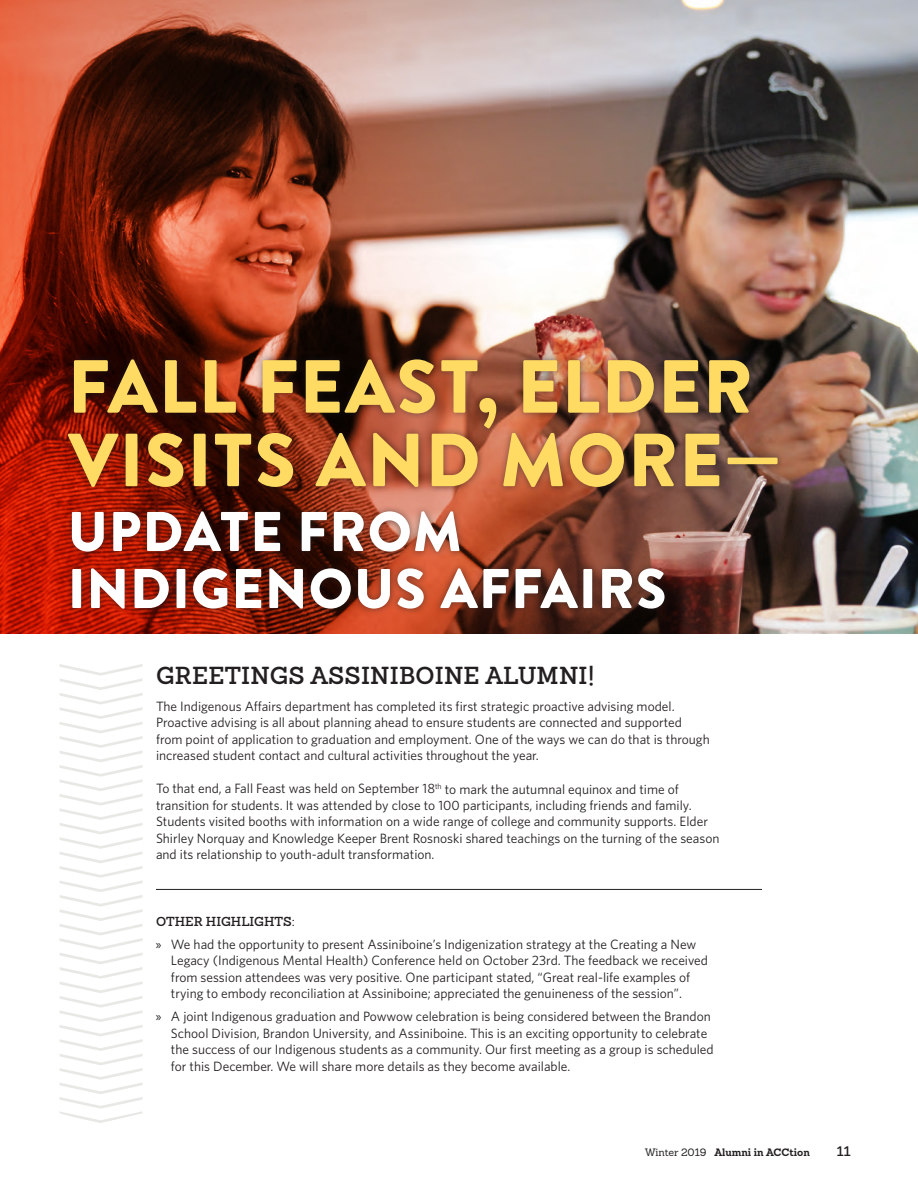
<style>
.page{position:relative;width:918px;height:1188px;background:#fff}
.page>*{position:absolute;margin:0;border:0;box-sizing:border-box;transform-origin:0 0}
.t1{font:900 75px/73.5px "Brandon Text";letter-spacing:.02em;color:#ffdb63}
.t2{font:900 55.8px/57px "Brandon Text";letter-spacing:.02em;color:#fff}
.t3{font:600 24px "Sanchez";letter-spacing:.01em;color:#231f20}
.t4{font:13.5px/16.5px "Whitney";color:#231f20}
.t5{font:600 13.5px "Sanchez";color:#231f20}
.t6{font:600 12.75px "Sanchez";color:#231f20}
.t7{font:700 10.5px "Sanchez";color:#231f20}
.s1{font-family:"Myriad Pro"}
.s2{font-weight:400}
</style>
<div class="page">
<img style="left:864px;top:0;width:54px;height:634px">
<img style="left:790px;top:0;width:74px;height:634px">
<img style="left:524px;top:0;width:266px;height:634px">
<img style="left:0;top:0;width:524px;height:634px">
<svg style="left:60px;top:664px;width:82px;height:459px"></svg>
<hr style="left:156px;top:889px;width:606px;height:1px;background:#231f20">
<div style="left:61px;top:352px;width:724px;height:264px;background:#231f20;opacity:.6"></div>
<h1 class="t1" style="left:68px;top:349px;width:715px">FALL FEAST, ELDER<br>VISITS AND MORE—</h1>
<h2 class="t2" style="left:68px;top:502px;width:600px">UPDATE FROM<br>INDIGENOUS AFFAIRS</h2>
<h3 class="t3" style="left:156px;top:660px;width:440px">GREETINGS ASSINIBOINE ALUMNI!</h3>
<p class="t4" style="left:156px;top:698px;width:555px">The Indigenous Affairs department has completed its first strategic proactive advising model.<br>Proactive advising is all about planning ahead to ensure students are connected and supported from point of application to graduation and employment. One of the ways we can do that is through increased student contact and cultural activities throughout the year.</p>
<p class="t4" style="left:156px;top:780px;width:565px">To that end, a Fall Feast was held on September 18<sup>th</sup> to mark the autumnal equinox and time of transition for students. It was attended by close to 100 participants, including friends and family.<br>Students visited booths with information on a wide range of college and community supports. Elder Shirley Norquay and Knowledge Keeper Brent Rosnoski shared teachings on the turning of the season and its relationship to youth-adult transformation.</p>
<p class="t6" style="left:156px;top:913px;width:140px">OTHER HIGHLIGHTS:</p>
<p class="t4" style="left:171px;top:935px;width:539px;text-indent:-15px"><span class="s1">»</span> We had the opportunity to present Assiniboine’s Indigenization strategy at the Creating a New Legacy (Indigenous Mental Health) Conference held on October 23rd. The feedback we received from session attendees was very positive. One participant stated, “Great real-life examples of trying to embody reconciliation at Assiniboine; appreciated the genuineness of the session”.</p>
<p class="t4" style="left:171px;top:1008px;width:544px;text-indent:-15px"><span class="s1">»</span> A joint Indigenous graduation and Powwow celebration is being considered between the Brandon School Division, Brandon University, and Assiniboine. This is an exciting opportunity to celebrate the success of our Indigenous students as a community. Our first meeting as a group is scheduled for this December. We will share more details as they become available.</p>
<p class="t7" style="left:645px;top:1145px;width:166px"><span class="s2">Winter 2019</span> Alumni in ACCtion</p>
<p class="t5" style="left:837px;top:1142px;width:15px">11</p>
</div>
